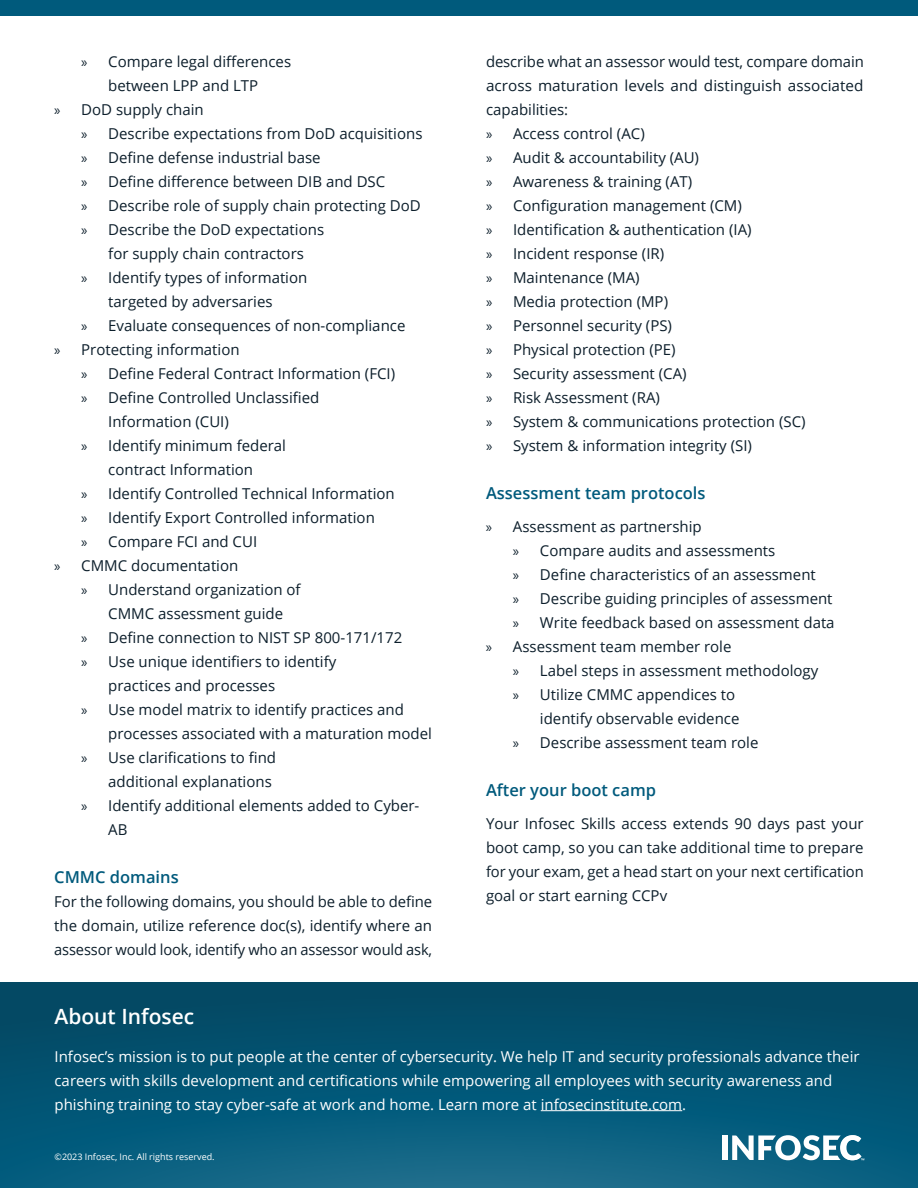
<style>
.page{position:relative;width:918px;height:1188px;background:#fff}
.page>*{position:absolute;margin:0;border:0;box-sizing:border-box;transform-origin:0 0}
.t1{font:600 21px "Open Sans";color:#fff}
.t2{font:600 16.5px "Open Sans";color:#005a7c}
.t3{font:15px/24px "Open Sans";color:#0c1e2b;text-align:justify}
.t4{font:15px/24px "Open Sans";color:#fff}
.t5{font:9px "Open Sans";color:#fff}
.s1{font-family:"Myriad Pro"}
</style>
<div class="page">
<div style="left:0;top:0;width:918px;height:16px;background:#005a7c"></div>
<svg style="left:0;top:982px;width:918px;height:206px;background:#055674"></svg>
<hr style="left:541px;top:1110px;width:141px;height:1px;background:#fff">
<div style="left:722px;top:1135px;width:5px;height:25px;background:#fff"></div>
<svg style="left:732px;top:1135px;width:133px;height:25px"></svg>
<p class="t3" style="left:81px;top:49px;width:211px"><span class="s1">»</span> Compare legal differences</p>
<p class="t3" style="left:108px;top:73px;width:152px">between LPP and LTP</p>
<p class="t3" style="left:54px;top:97px;width:151px"><span class="s1">»</span> DoD supply chain</p>
<p class="t3" style="left:81px;top:121px;width:343px"><span class="s1">»</span> Describe expectations from DoD acquisitions</p>
<p class="t3" style="left:81px;top:145px;width:241px"><span class="s1">»</span> Define defense industrial base</p>
<p class="t3" style="left:81px;top:169px;width:306px"><span class="s1">»</span> Define difference between DIB and DSC</p>
<p class="t3" style="left:81px;top:193px;width:341px"><span class="s1">»</span> Describe role of supply chain protecting DoD</p>
<p class="t3" style="left:81px;top:217px;width:244px"><span class="s1">»</span> Describe the DoD expectations</p>
<p class="t3" style="left:108px;top:241px;width:197px">for supply chain contractors</p>
<p class="t3" style="left:81px;top:265px;width:228px"><span class="s1">»</span> Identify types of information</p>
<p class="t3" style="left:108px;top:289px;width:166px">targeted by adversaries</p>
<p class="t3" style="left:81px;top:313px;width:326px"><span class="s1">»</span> Evaluate consequences of non-compliance</p>
<p class="t3" style="left:54px;top:337px;width:187px"><span class="s1">»</span> Protecting information</p>
<p class="t3" style="left:81px;top:361px;width:315px"><span class="s1">»</span> Define Federal Contract Information (FCI)</p>
<p class="t3" style="left:81px;top:385px;width:240px"><span class="s1">»</span> Define Controlled Unclassified</p>
<p class="t3" style="left:108px;top:409px;width:122px">Information (CUI)</p>
<p class="t3" style="left:81px;top:433px;width:206px"><span class="s1">»</span> Identify minimum federal</p>
<p class="t3" style="left:108px;top:457px;width:146px">contract Information</p>
<p class="t3" style="left:81px;top:481px;width:315px"><span class="s1">»</span> Identify Controlled Technical Information</p>
<p class="t3" style="left:81px;top:505px;width:295px"><span class="s1">»</span> Identify Export Controlled information</p>
<p class="t3" style="left:81px;top:529px;width:177px"><span class="s1">»</span> Compare FCI and CUI</p>
<p class="t3" style="left:54px;top:553px;width:186px"><span class="s1">»</span> CMMC documentation</p>
<p class="t3" style="left:81px;top:577px;width:221px"><span class="s1">»</span> Understand organization of</p>
<p class="t3" style="left:108px;top:601px;width:176px">CMMC assessment guide</p>
<p class="t3" style="left:81px;top:625px;width:323px"><span class="s1">»</span> Define connection to NIST SP 800-171/172</p>
<p class="t3" style="left:81px;top:649px;width:257px"><span class="s1">»</span> Use unique identifiers to identify</p>
<p class="t3" style="left:108px;top:673px;width:168px">practices and processes</p>
<p class="t3" style="left:81px;top:697px;width:324px"><span class="s1">»</span> Use model matrix to identify practices and</p>
<p class="t3" style="left:108px;top:721px;width:325px">processes associated with a maturation model</p>
<p class="t3" style="left:81px;top:745px;width:196px"><span class="s1">»</span> Use clarifications to find</p>
<p class="t3" style="left:108px;top:769px;width:165px">additional explanations</p>
<p class="t3" style="left:81px;top:793px;width:340px"><span class="s1">»</span> Identify additional elements added to Cyber-</p>
<p class="t3" style="left:108px;top:817px;width:21px">AB</p>
<p class="t2" style="left:54px;top:866px;width:126px">CMMC domains</p>
<p class="t3" style="left:54px;top:889px;width:379px">For the following domains, you should be able to define the domain, utilize reference doc(s), identify where an assessor would look, identify who an assessor would ask,</p>
<p class="t3" style="left:486px;top:49px;width:379px;text-align:left">describe what an assessor would test, compare domain across maturation levels and distinguish associated capabilities:<br><span class="s1">»</span> Access control (AC)<br><span class="s1">»</span> Audit &amp; accountability (AU)<br><span class="s1">»</span> Awareness &amp; training (AT)<br><span class="s1">»</span> Configuration management (CM)<br><span class="s1">»</span> Identification &amp; authentication (IA)<br><span class="s1">»</span> Incident response (IR)<br><span class="s1">»</span> Maintenance (MA)<br><span class="s1">»</span> Media protection (MP)<br><span class="s1">»</span> Personnel security (PS)<br><span class="s1">»</span> Physical protection (PE)<br><span class="s1">»</span> Security assessment (CA)<br><span class="s1">»</span> Risk Assessment (RA)<br><span class="s1">»</span> System &amp; communications protection (SC)<br><span class="s1">»</span> System &amp; information integrity (SI)</p>
<p class="t2" style="left:486px;top:482px;width:221px">Assessment team protocols</p>
<p class="t3" style="left:486px;top:514px;width:217px"><span class="s1">»</span> Assessment as partnership</p>
<p class="t3" style="left:513px;top:538px;width:264px"><span class="s1">»</span> Compare audits and assessments</p>
<p class="t3" style="left:513px;top:562px;width:304px"><span class="s1">»</span> Define characteristics of an assessment</p>
<p class="t3" style="left:513px;top:586px;width:321px"><span class="s1">»</span> Describe guiding principles of assessment</p>
<p class="t3" style="left:513px;top:610px;width:323px"><span class="s1">»</span> Write feedback based on assessment data</p>
<p class="t3" style="left:486px;top:634px;width:247px"><span class="s1">»</span> Assessment team member role</p>
<p class="t3" style="left:513px;top:658px;width:307px"><span class="s1">»</span> Label steps in assessment methodology</p>
<p class="t3" style="left:513px;top:682px;width:224px"><span class="s1">»</span> Utilize CMMC appendices to</p>
<p class="t3" style="left:540px;top:706px;width:201px">identify observable evidence</p>
<p class="t3" style="left:513px;top:730px;width:247px"><span class="s1">»</span> Describe assessment team role</p>
<p class="t2" style="left:486px;top:779px;width:172px">After your boot camp</p>
<p class="t3" style="left:486px;top:811px;width:379px">Your Infosec Skills access extends 90 days past your boot camp, so you can take additional time to prepare for your exam, get a head start on your next certification goal or start earning CCPv</p>
<h1 class="t1" style="left:55px;top:1002px;width:141px">About Infosec</h1>
<p class="t4" style="left:55px;top:1044px;width:807px">Infosec’s mission is to put people at the center of cybersecurity. We help IT and security professionals advance their careers with skills development and certifications while empowering all employees with security awareness and phishing training to stay cyber-safe at work and home. Learn more at infosecinstitute.com.</p>
<p class="t5" style="left:55px;top:1151px;width:162px">©2023 Infosec, Inc. All rights reserved.</p>
</div>
